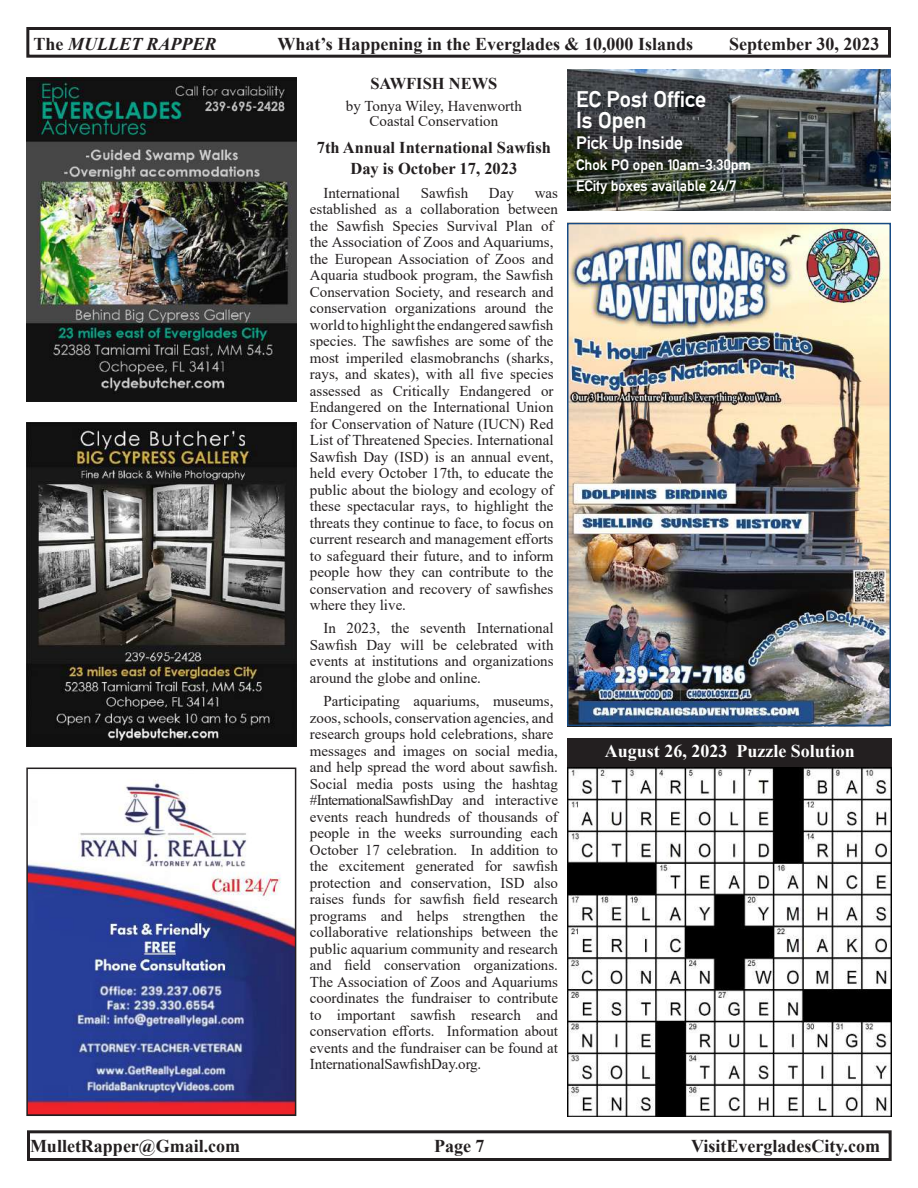
<style>
.page{position:relative;width:918px;height:1188px;background:#fff}
.page>*{position:absolute;margin:0;border:0;box-sizing:border-box;transform-origin:0 0}
.t1{font:22.5px/21px "Alte DIN1451 Mittelschriftgepraegt";color:#fff}
.t2{font:700 18px "Times New Roman";color:#231f20}
.t3{font:700 18px "Times New Roman";color:#fff}
.t4{font:italic 700 18px "Times New Roman";color:#231f20}
.t5{font:18px "Alte DIN1451 Mittelschriftgepraegt";color:#fff}
.t6{font:700 16.5px/21px "Times New Roman";color:#231f20;text-align:center}
.t7{font:15px/16.5px "Times New Roman";color:#231f20}
.t8{font:15px/21px "Alte DIN1451 Mittelschriftgepraegt";color:#fff}
.s1{font-style:normal}
</style>
<div class="page">
<img style="left:29px;top:780px;width:264px;height:333px">
<div style="left:26px;top:768px;width:270px;height:348px;border:2px solid #231f20"></div>
<img style="left:26px;top:78px;width:270px;height:324px">
<img style="left:26px;top:423px;width:270px;height:324px">
<div style="left:568px;top:738px;width:324px;height:378px;background:#231f20"></div>
<img style="left:568px;top:768px;width:324px;height:348px">
<img style="left:570px;top:226px;width:318px;height:497px">
<div style="left:567px;top:223px;width:324px;height:503px;border:2px solid #174b85"></div>
<div style="left:27px;top:1130px;width:865px;height:31px;border:3px solid #231f20"></div>
<div style="left:26px;top:27px;width:865px;height:31px;border:3px solid #231f20"></div>
<img style="left:567px;top:69px;width:324px;height:142px">
<p class="t4" style="left:34px;top:31px;width:185px"><span class="s1">The</span> MULLET RAPPER</p>
<p class="t2" style="left:278px;top:31px;width:417px">What’s Happening in the Everglades &amp; 10,000 Islands</p>
<p class="t2" style="left:729px;top:31px;width:152px">September 30, 2023</p>
<h1 class="t1" style="left:576px;top:89px;width:132px">EC Post Office<br>Is Open</h1>
<p class="t5" style="left:576px;top:132px;width:109px">Pick Up Inside</p>
<p class="t8" style="left:576px;top:155px;width:177px">Chok PO open 10am-3:30pm<br>ECity boxes available 24/7</p>
<p class="t6" style="left:370px;top:72px;width:128px">SAWFISH NEWS</p>
<p class="t7" style="left:346px;top:98px;width:177px;line-height:15px;text-align:center">by Tonya Wiley, Havenworth<br>Coastal Conservation</p>
<p class="t6" style="left:317px;top:137px;width:236px">7th Annual International Sawfish<br>Day is October 17, 2023</p>
<p class="t7" style="left:323px;top:184px;width:78px">International</p>
<p class="t7" style="left:421px;top:184px;width:49px">Sawfish</p>
<p class="t7" style="left:489px;top:184px;width:26px">Day</p>
<p class="t7" style="left:310px;top:184px;width:250px;text-indent:225px">was established as a collaboration between the Sawfish Species Survival Plan of the Association of Zoos and Aquariums, the European Association of Zoos and Aquaria studbook program, the Sawfish Conservation Society, and research and conservation organizations around the world to highlight the endangered sawfish species. The sawfishes are some of the most imperiled elasmobranchs (sharks, rays, and skates), with all five species assessed as Critically Endangered or Endangered on the International Union for Conservation of Nature (IUCN) Red List of Threatened Species. International Sawfish Day (ISD) is an annual event, held every October 17th, to educate the public about the biology and ecology of these spectacular rays, to highlight the threats they continue to face, to focus on current research and management efforts to safeguard their future, and to inform people how they can contribute to the conservation and recovery of sawfishes where they live.</p>
<p class="t7" style="left:310px;top:620px;width:245px;text-align:justify;text-indent:14px">In 2023, the seventh International Sawfish Day will be celebrated with events at institutions and organizations around the globe and online.</p>
<p class="t7" style="left:310px;top:692px;width:250px;text-indent:14px">Participating aquariums, museums, zoos, schools, conservation agencies, and research groups hold celebrations, share messages and images on social media, and help spread the word about sawfish.<br>Social media posts using the hashtag #InternationalSawfishDay and interactive events reach hundreds of thousands of people in the weeks surrounding each October 17 celebration. In addition to the excitement generated for sawfish protection and conservation, ISD also raises funds for sawfish field research programs and helps strengthen the collaborative relationships between the public aquarium community and research and field conservation organizations.<br>The Association of Zoos and Aquariums coordinates the fundraiser to contribute to important sawfish research and conservation efforts. Information about events and the fundraiser can be found at InternationalSawfishDay.org.</p>
<p class="t3" style="left:605px;top:738px;width:252px">August 26, 2023 Puzzle Solution</p>
<p class="t2" style="left:30px;top:1133px;width:212px">MulletRapper@Gmail.com</p>
<p class="t2" style="left:691px;top:1133px;width:190px">VisitEvergladesCity.com</p>
<p class="t2" style="left:434px;top:1133px;width:52px">Page 7</p>
</div>
